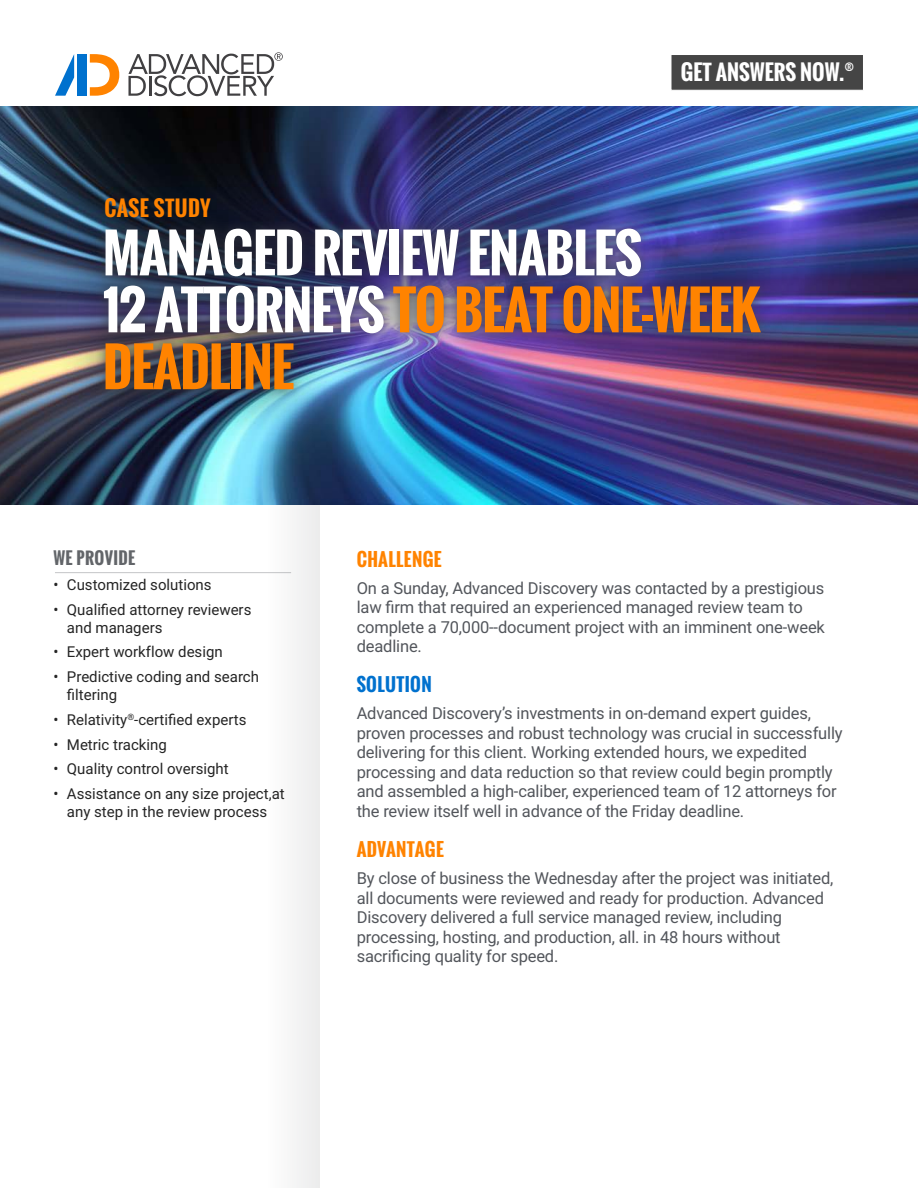
<style>
.page{position:relative;width:918px;height:1188px;background:#fff}
.page>*{position:absolute;margin:0;border:0;box-sizing:border-box;transform-origin:0 0}
.t1{font:700 52.2px/57px "Oswald";letter-spacing:-.02em;color:#fff}
.t2{font:700 21px "Oswald";letter-spacing:.02em;color:#ff8300}
.t3{font:700 20.85px "Oswald";color:#fff}
.t4{font:700 18px "Oswald";letter-spacing:.02em;color:#ff8300}
.t5{font:700 18px "Oswald";letter-spacing:.02em;color:#0071ce}
.t6{font:16.5px/19.5px "Roboto";letter-spacing:-.01em;color:#52555b}
.t7{font:700 16.5px "Oswald";letter-spacing:.02em;color:#626569}
.t8{font:15px/18px "Roboto";color:#242424}
.t9{font:12.15px "Oswald";color:#fff}
.s1{color:#ff8300}
</style>
<div class="page">
<div style="left:207px;top:284px;width:113px;height:904px;background:linear-gradient(to right,#fff,#f0f0f1)"></div>
<img style="left:0;top:107px;width:918px;height:397px">
<div style="left:56px;top:179px;width:751px;height:260px;background:#000;opacity:.75"></div>
<div style="left:77px;top:54px;width:10px;height:42px;background:#0071ce"></div>
<svg style="left:90px;top:54px;width:29px;height:42px"></svg>
<svg style="left:55px;top:54px;width:19px;height:42px"></svg>
<svg style="left:128px;top:52px;width:155px;height:44px"></svg>
<div style="left:670px;top:54px;width:194px;height:37px;background:#454545;border:1px solid #fff"></div>
<hr style="left:55px;top:572px;width:236px;height:1px;background:#878a8e">
<p class="t2" style="left:104px;top:192px;width:108px">CASE STUDY</p>
<p class="t3" style="left:681px;top:56px;width:165px">GET ANSWERS NOW.</p>
<p class="t9" style="left:845px;top:57px;width:11px">®</p>
<h1 class="t1" style="left:103px;top:225px;width:659px">MANAGED REVIEW ENABLES<br>12 ATTORNEYS <span class="s1">TO BEAT ONE-WEEK<br>DEADLINE</span></h1>
<p class="t7" style="left:53px;top:546px;width:83px">WE PROVIDE</p>
<p class="t8" style="left:53px;top:575px;width:160px">• Customized solutions</p>
<p class="t8" style="left:67px;top:600px;width:186px;text-indent:-14px">• Qualified attorney reviewers and managers</p>
<p class="t8" style="left:53px;top:642px;width:171px">• Expert workflow design</p>
<p class="t8" style="left:67px;top:667px;width:194px;text-indent:-14px">• Predictive coding and search filtering</p>
<p class="t8" style="left:53px;top:710px;width:194px">• Relativity<sup>®</sup>-certified experts</p>
<p class="t8" style="left:53px;top:735px;width:115px">• Metric tracking</p>
<p class="t8" style="left:53px;top:759px;width:177px">• Quality control oversight</p>
<p class="t8" style="left:53px;top:784px;width:233px;text-align:center">• Assistance on any size project,at any step in the review process</p>
<p class="t4" style="left:357px;top:546px;width:86px">CHALLENGE</p>
<p class="t6" style="left:357px;top:577px;width:470px">On a Sunday, Advanced Discovery was contacted by a prestigious law firm that required an experienced managed review team to complete a 70,000--document project with an imminent one-week deadline.</p>
<p class="t5" style="left:357px;top:671px;width:76px">SOLUTION</p>
<p class="t6" style="left:357px;top:703px;width:487px">Advanced Discovery’s investments in on-demand expert guides, proven processes and robust technology was crucial in successfully delivering for this client. Working extended hours, we expedited processing and data reduction so that review could begin promptly and assembled a high-caliber, experienced team of 12 attorneys for the review itself well in advance of the Friday deadline.</p>
<p class="t4" style="left:357px;top:836px;width:89px">ADVANTAGE</p>
<p class="t6" style="left:357px;top:868px;width:478px">By close of business the Wednesday after the project was initiated, all documents were reviewed and ready for production. Advanced Discovery delivered a full service managed review, including processing, hosting, and production, all. in 48 hours without sacrificing quality for speed.</p>
</div>
